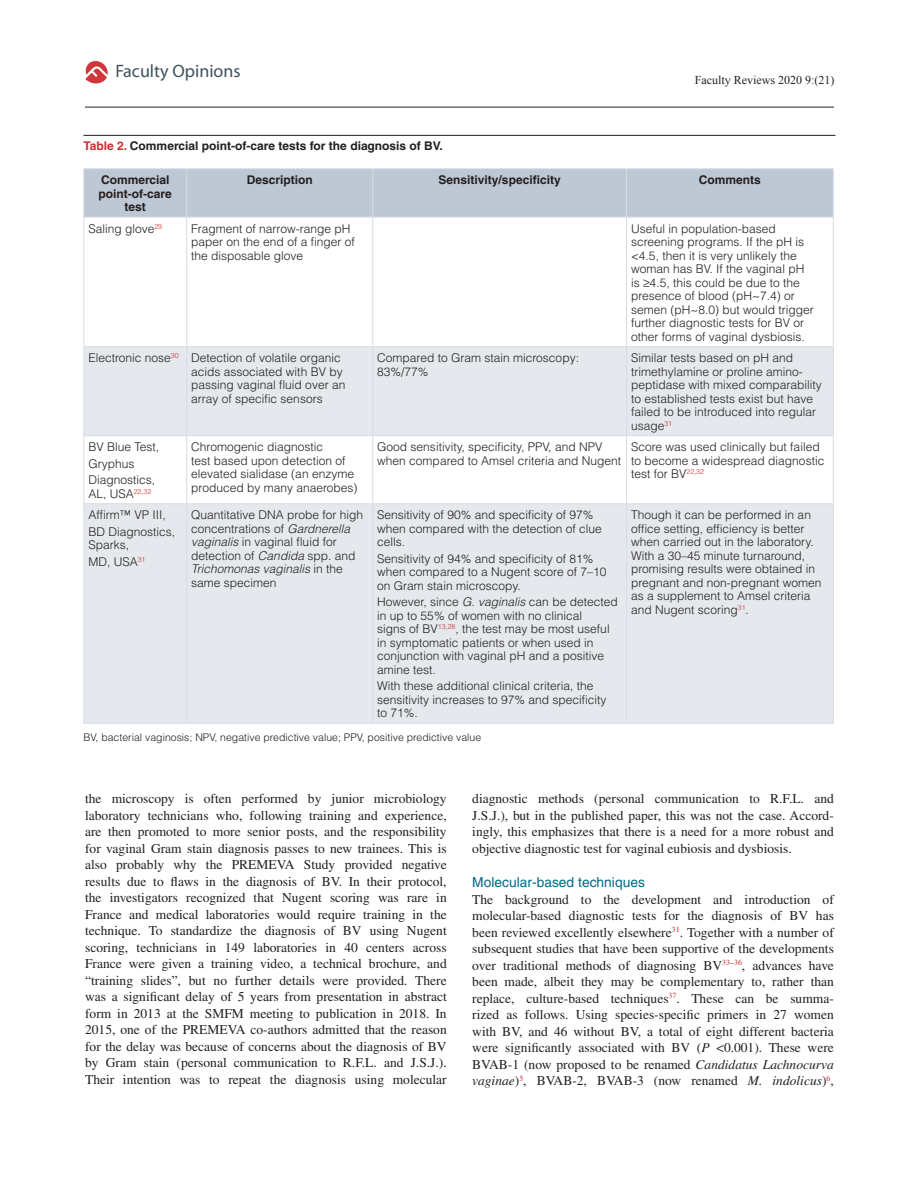
<style>
.page{position:relative;width:919px;height:1188px;background:#fff}
.page>*{position:absolute;margin:0;border:0;box-sizing:border-box;transform-origin:0 0}
.t1{font:18px "Myriad Pro";color:#3d525e}
.t2{font:13.8px "Helvetica";color:#006a8a}
.Main_text_1{font:13.5px/16.5px "Times";color:#231f20;text-align:justify}
.Main_text_2{font:13.5px/16.5px "Times";color:#231f20;text-align:justify}
.Table_text{font:300 12px/13.5px "Helvetica";color:#231f20}
.Table_head{font:700 12px/13.5px "Helvetica";color:#231f20;text-align:center}
.Table_title{font:700 12px "Helvetica";color:#231f20}
.t3{font:12px "Times New Roman";color:#231f20}
.Table_footnotes{font:300 10.5px "Helvetica";color:#231f20}
.s1{font-style:inherit}
.s2{color:#cc2d2f}
.s3{font-style:italic}
</style>
<div class="page">
<hr style="left:85px;top:107px;width:748px;height:1px;background:#231f20">
<svg style="left:85px;top:61px;width:23px;height:22px"></svg>
<hr style="left:83px;top:135px;width:752px;height:1px;background:#231f20">
<div style="left:84px;top:169px;width:748px;height:48px;background:#bec8d4"></div>
<svg style="left:84px;top:347px;width:748px;height:376px;fill:#e5e9ee"></svg>
<hr style="left:83px;top:168px;width:104px;height:1px;background:#d6dce3">
<hr style="left:83px;top:169px;width:1px;height:48px;background:#d6dce3">
<hr style="left:187px;top:168px;width:186px;height:1px;background:#d6dce3">
<hr style="left:186px;top:169px;width:1px;height:48px;background:#d6dce3">
<hr style="left:373px;top:168px;width:253px;height:1px;background:#d6dce3">
<hr style="left:372px;top:169px;width:1px;height:48px;background:#d6dce3">
<hr style="left:626px;top:168px;width:207px;height:1px;background:#d6dce3">
<hr style="left:626px;top:169px;width:1px;height:48px;background:#d6dce3">
<hr style="left:832px;top:169px;width:1px;height:48px;background:#d6dce3">
<hr style="left:83px;top:217px;width:104px;height:1px;background:#d6dce3">
<hr style="left:83px;top:217px;width:1px;height:129px;background:#d6dce3">
<hr style="left:187px;top:217px;width:186px;height:1px;background:#d6dce3">
<hr style="left:186px;top:217px;width:1px;height:129px;background:#d6dce3">
<hr style="left:373px;top:217px;width:253px;height:1px;background:#d6dce3">
<hr style="left:372px;top:217px;width:1px;height:129px;background:#d6dce3">
<hr style="left:626px;top:217px;width:207px;height:1px;background:#d6dce3">
<hr style="left:626px;top:217px;width:1px;height:129px;background:#d6dce3">
<hr style="left:832px;top:217px;width:1px;height:129px;background:#d6dce3">
<hr style="left:83px;top:346px;width:104px;height:1px;background:#d6dce3">
<hr style="left:83px;top:347px;width:1px;height:88px;background:#d6dce3">
<hr style="left:187px;top:346px;width:186px;height:1px;background:#d6dce3">
<hr style="left:186px;top:347px;width:1px;height:88px;background:#d6dce3">
<hr style="left:373px;top:346px;width:253px;height:1px;background:#d6dce3">
<hr style="left:372px;top:347px;width:1px;height:88px;background:#d6dce3">
<hr style="left:626px;top:346px;width:207px;height:1px;background:#d6dce3">
<hr style="left:626px;top:347px;width:1px;height:88px;background:#d6dce3">
<hr style="left:832px;top:347px;width:1px;height:88px;background:#d6dce3">
<hr style="left:83px;top:435px;width:104px;height:1px;background:#d6dce3">
<hr style="left:83px;top:436px;width:1px;height:67px;background:#d6dce3">
<hr style="left:187px;top:435px;width:186px;height:1px;background:#d6dce3">
<hr style="left:186px;top:436px;width:1px;height:67px;background:#d6dce3">
<hr style="left:373px;top:435px;width:253px;height:1px;background:#d6dce3">
<hr style="left:372px;top:436px;width:1px;height:67px;background:#d6dce3">
<hr style="left:626px;top:435px;width:207px;height:1px;background:#d6dce3">
<hr style="left:626px;top:436px;width:1px;height:67px;background:#d6dce3">
<hr style="left:832px;top:436px;width:1px;height:67px;background:#d6dce3">
<hr style="left:83px;top:503px;width:104px;height:1px;background:#d6dce3">
<hr style="left:83px;top:504px;width:1px;height:219px;background:#d6dce3">
<hr style="left:187px;top:503px;width:186px;height:1px;background:#d6dce3">
<hr style="left:186px;top:504px;width:1px;height:219px;background:#d6dce3">
<hr style="left:373px;top:503px;width:253px;height:1px;background:#d6dce3">
<hr style="left:372px;top:504px;width:1px;height:219px;background:#d6dce3">
<hr style="left:626px;top:503px;width:207px;height:1px;background:#d6dce3">
<hr style="left:626px;top:504px;width:1px;height:219px;background:#d6dce3">
<hr style="left:832px;top:504px;width:1px;height:219px;background:#d6dce3">
<hr style="left:83px;top:723px;width:104px;height:1px;background:#d6dce3">
<hr style="left:187px;top:723px;width:186px;height:1px;background:#d6dce3">
<hr style="left:373px;top:723px;width:253px;height:1px;background:#d6dce3">
<hr style="left:626px;top:723px;width:207px;height:1px;background:#d6dce3">
<h1 class="t1" style="left:115px;top:60px;width:127px">Faculty Opinions</h1>
<p class="t3" style="left:694px;top:72px;width:141px">Faculty Reviews 2020 9:(<span class="s1">21</span>)</p>
<p class="Table_title" style="left:83px;top:139px;width:361px"><span class="s2">Table 2.</span> Commercial point-of-care tests for the diagnosis of BV.</p>
<p class="Table_head" style="left:99px;top:173px;width:75px">Commercial point-of-care test</p>
<p class="Table_head" style="left:247px;top:173px;width:68px">Description</p>
<p class="Table_head" style="left:438px;top:173px;width:124px">Sensitivity/specificity</p>
<p class="Table_head" style="left:698px;top:173px;width:64px">Comments</p>
<p class="Table_text" style="left:88px;top:222px;width:75px">Saling glove<sup>29</sup></p>
<p class="Table_text" style="left:191px;top:222px;width:165px">Fragment of narrow-range pH paper on the end of a finger of the disposable glove</p>
<p class="Table_text" style="left:631px;top:222px;width:184px">Useful in population-based screening programs. If the pH is &lt;4.5, then it is very unlikely the woman has BV. If the vaginal pH is ≥4.5, this could be due to the presence of blood (pH~7.4) or semen (pH~8.0) but would trigger further diagnostic tests for BV or other forms of vaginal dysbiosis.</p>
<p class="Table_text" style="left:88px;top:351px;width:92px">Electronic nose<sup>30</sup></p>
<p class="Table_text" style="left:191px;top:351px;width:156px">Detection of volatile organic acids associated with BV by passing vaginal fluid over an array of specific sensors</p>
<p class="Table_text" style="left:377px;top:351px;width:203px">Compared to Gram stain microscopy:<br>83%/77%</p>
<p class="Table_text" style="left:631px;top:351px;width:192px">Similar tests based on pH and trimethylamine or proline amino&shy;peptidase with mixed comparability to established tests exist but have failed to be introduced into regular usage<sup>31</sup></p>
<p class="Table_text" style="left:88px;top:439px;width:72px;line-height:16.5px">BV Blue Test,<br>Gryphus<br>Diagnostics,</p>
<p class="Table_text" style="left:88px;top:487px;width:64px">AL, USA<sup>22</sup><sup>,</sup><sup>32</sup></p>
<p class="Table_text" style="left:191px;top:440px;width:168px">Chromogenic diagnostic<br>test based upon detection of elevated sialidase (an enzyme produced by many anaerobes)</p>
<p class="Table_text" style="left:377px;top:440px;width:245px">Good sensitivity, specificity, PPV, and NPV when compared to Amsel criteria and Nugent</p>
<p class="Table_text" style="left:631px;top:440px;width:195px">Score was used clinically but failed to become a widespread diagnostic test for BV<sup>22</sup><sup>,</sup><sup>32</sup></p>
<p class="Table_text" style="left:88px;top:507px;width:88px;line-height:16.5px">Affirm™ VP III,<br>BD Diagnostics,</p>
<p class="Table_text" style="left:88px;top:537px;width:59px;line-height:16.5px">Sparks,<br>MD, USA<sup>31</sup></p>
<p class="Table_text" style="left:191px;top:508px;width:173px">Quantitative DNA probe for high concentrations of <span class="s3">Gardnerella vaginalis</span> in vaginal fluid for detection of <span class="s3">Candida</span> spp. and<br><span class="s3">Trichomonas vaginalis</span> in the same specimen</p>
<p class="Table_text" style="left:377px;top:508px;width:226px">Sensitivity of 90% and specificity of 97% when compared with the detection of clue cells.</p>
<p class="Table_text" style="left:377px;top:552px;width:231px">Sensitivity of 94% and specificity of 81% when compared to a Nugent score of 7–10 on Gram stain microscopy.</p>
<p class="Table_text" style="left:377px;top:595px;width:242px">However, since <span class="s3">G. vaginalis</span> can be detected in up to 55% of women with no clinical<br>signs of BV<sup>13</sup><sup>,</sup><sup>28</sup>, the test may be most useful in symptomatic patients or when used in conjunction with vaginal pH and a positive amine test.</p>
<p class="Table_text" style="left:377px;top:679px;width:231px">With these additional clinical criteria, the sensitivity increases to 97% and specificity to 71%.</p>
<p class="Table_footnotes" style="left:83px;top:731px;width:399px">BV, bacterial vaginosis; NPV, negative predictive value; PPV, positive predictive value</p>
<p class="Table_text" style="left:631px;top:508px;width:192px">Though it can be performed in an office setting, efficiency is better when carried out in the laboratory.<br>With a 30–45 minute turnaround, promising results were obtained in pregnant and non-pregnant women as a supplement to Amsel criteria and Nugent scoring<sup>31</sup>.</p>
<p class="Main_text_1" style="left:85px;top:790px;width:363px">the microscopy is often performed by junior microbiology laboratory technicians who, following training and experience, are then promoted to more senior posts, and the responsibility for vaginal Gram stain diagnosis passes to new trainees. This is also probably why the PREMEVA Study provided negative results due to flaws in the diagnosis of BV. In their protocol, the investigators recognized that Nugent scoring was rare in France and medical laboratories would require training in the technique. To standardize the diagnosis of BV using Nugent scoring, technicians in 149 laboratories in 40 centers across France were given a training video, a technical brochure, and “training slides”, but no further details were provided. There was a significant delay of 5 years from presentation in abstract form in 2013 at the SMFM meeting to publication in 2018. In 2015, one of the PREMEVA co-authors admitted that the reason for the delay was because of concerns about the diagnosis of BV by Gram stain (personal communication to R.F.L. and J.S.J.).<br>Their intention was to repeat the diagnosis using molecular</p>
<p class="Main_text_1" style="left:472px;top:790px;width:363px">diagnostic methods (personal communication to R.F.L. and J.S.J.), but in the published paper, this was not the case. Accord&shy;ingly, this emphasizes that there is a need for a more robust and objective diagnostic test for vaginal eubiosis and dysbiosis.</p>
<h2 class="t2" style="left:472px;top:874px;width:174px">Molecular-based techniques</h2>
<p class="Main_text_2" style="left:472px;top:891px;width:363px">The background to the development and introduction of molecular-based diagnostic tests for the diagnosis of BV has been reviewed excellently elsewhere<sup>31</sup>. Together with a number of subsequent studies that have been supportive of the developments over traditional methods of diagnosing BV<sup>33</sup><sup>–</sup><sup>36</sup>, advances have been made, albeit they may be complementary to, rather than replace, culture-based techniques<sup>37</sup>. These can be summa&shy;rized as follows. Using species-specific primers in 27 women with BV, and 46 without BV, a total of eight different bacteria were significantly associated with BV (<span class="s3">P</span> &lt;0.001). These were BVAB-1 (now proposed to be renamed <span class="s3">Candidatus Lachnocurva vaginae</span>)<sup>5</sup>, BVAB-2, BVAB-3 (now renamed <span class="s3">M. indolicus</span>)<sup>6</sup>,</p>
</div>
